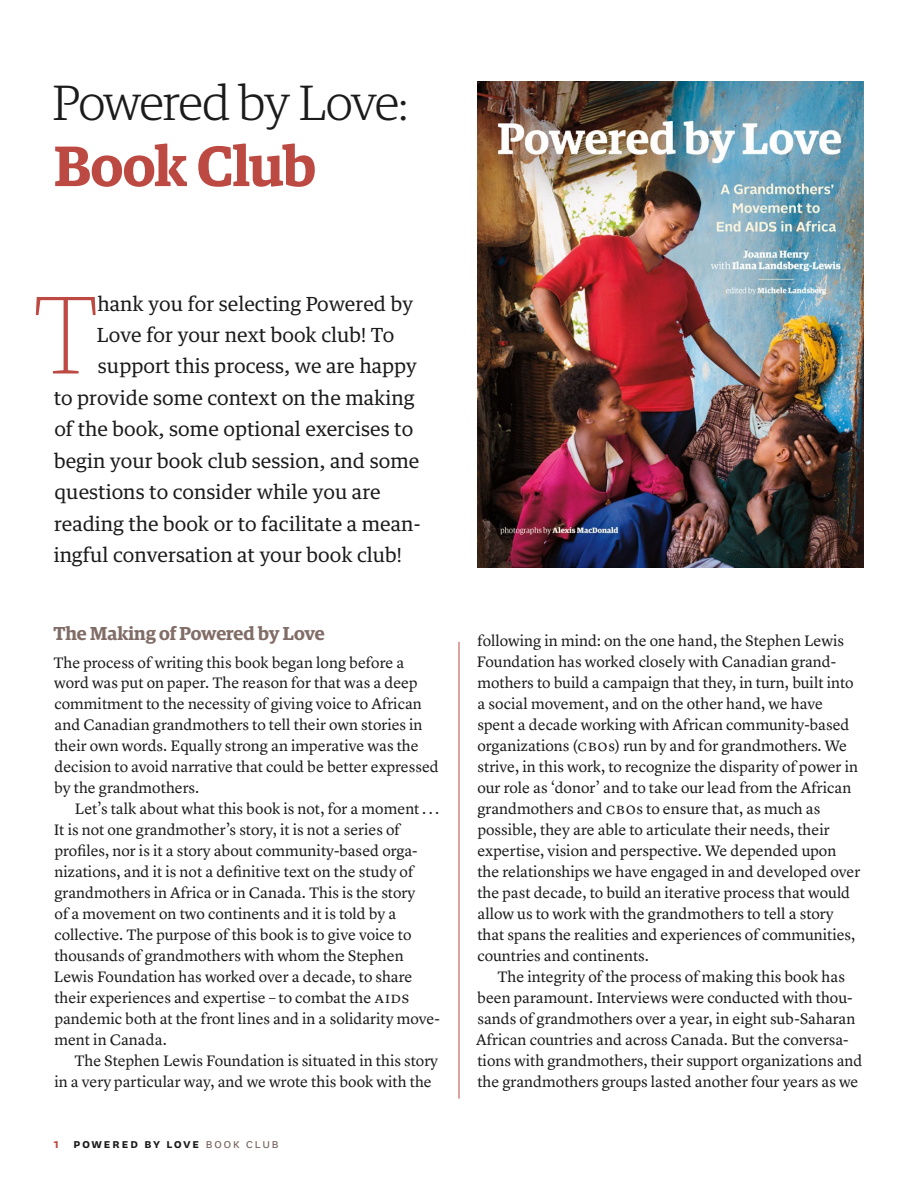
<style>
.page{position:relative;width:918px;height:1188px;background:#fff}
.page>*{position:absolute;margin:0;border:0;box-sizing:border-box;transform-origin:0 0}
.t1{font:100 110.4px "Guardian Egyp";color:#bd4943}
.t2{font:600 57px "Guardian Egyp";letter-spacing:-.015em;color:#bd4943}
.t3{font:300 49.5px "Guardian Egyp";letter-spacing:-.025em;color:#1c1b1b}
.t4{font:19.5px "Guardian Text Egyp";color:#1c1b1b}
.t5{font:600 18.75px "Guardian Egyp";letter-spacing:-.005em;color:#816d67}
.t6{font:15.75px/21px "Lyon Text";color:#1c1b1b}
.t7{font:600 14.25px "National";letter-spacing:.1em;color:#1c1b1b}
.s1{font-weight:700;color:#bd4943}
.s2{font-weight:400;color:#776560}
</style>
<div class="page">
<img style="left:477px;top:81px;width:387px;height:487px">
<hr style="left:459px;top:642px;width:1px;height:457px;background:#bd4943">
<h3 class="t3" style="left:53px;top:70px;width:357px">Powered by Love:</h3>
<h2 class="t2" style="left:54px;top:124px;width:263px">Book Club</h2>
<h1 class="t1" style="left:34px;top:265px;width:65px">T</h1>
<p class="t4" style="left:97px;top:287px;width:317px">hank you for selecting Powered by</p>
<p class="t4" style="left:97px;top:319px;width:299px">Love for your next book club! To</p>
<p class="t4" style="left:98px;top:350px;width:321px">support this process, we are happy</p>
<p class="t4" style="left:54px;top:382px;width:362px">to provide some context on the making</p>
<p class="t4" style="left:54px;top:413px;width:360px">of the book, some optional exercises to</p>
<p class="t4" style="left:54px;top:445px;width:367px">begin your book club session, and some</p>
<p class="t4" style="left:55px;top:476px;width:328px">questions to consider while you are</p>
<p class="t4" style="left:54px;top:508px;width:369px">reading the book or to facilitate a mean-</p>
<p class="t4" style="left:54px;top:539px;width:350px">ingful conversation at your book club!</p>
<p class="t5" style="left:53px;top:620px;width:273px">The Making of Powered by Love</p>
<p class="t6" style="left:53px;top:650px;width:387px">The process of writing this book began long before a word was put on paper. The reason for that was a deep commitment to the necessity of giving voice to African and Canadian grandmothers to tell their own stories in their own words. Equally strong an imperative was the decision to avoid narrative that could be better expressed by the grandmothers.</p>
<p class="t6" style="left:54px;top:797px;width:388px;text-indent:21px">Let’s talk about what this book is not, for a moment . . .<br>It is not one grandmother’s story, it is not a series of profiles, nor is it a story about community-based orga&shy;nizations, and it is not a definitive text on the study of grandmothers in Africa or in Canada. This is the story<br>of a movement on two continents and it is told by a collective. The purpose of this book is to give voice to thousands of grandmothers with whom the Stephen Lewis Foundation has worked over a decade, to share their experiences and expertise – to combat the AIDS pandemic both at the front lines and in a solidarity move&shy;ment in Canada.</p>
<p class="t6" style="left:54px;top:1049px;width:385px;text-indent:20px">The Stephen Lewis Foundation is situated in this story in a very particular way, and we wrote this book with the</p>
<p class="t7" style="left:54px;top:1133px;width:226px"><span class="s1">1</span> POWERED BY LOVE <span class="s2">BOOK CLUB</span></p>
<p class="t6" style="left:477px;top:629px;width:385px">following in mind: on the one hand, the Stephen Lewis Foundation has worked closely with Canadian grand&shy;mothers to build a campaign that they, in turn, built into a social movement, and on the other hand, we have spent a decade working with African community-based organizations (CBOs) run by and for grandmothers. We strive, in this work, to recognize the disparity of power in our role as ‘donor’ and to take our lead from the African grandmothers and CBOs to ensure that, as much as possible, they are able to articulate their needs, their expertise, vision and perspective. We depended upon the relationships we have engaged in and developed over the past decade, to build an iterative process that would allow us to work with the grandmothers to tell a story that spans the realities and experiences of communities, countries and continents.</p>
<p class="t6" style="left:476px;top:965px;width:388px;text-indent:21px">The integrity of the process of making this book has been paramount. Interviews were conducted with thou&shy;sands of grandmothers over a year, in eight sub-Saharan African countries and across Canada. But the conversa&shy;tions with grandmothers, their support organizations and the grandmothers groups lasted another four years as we</p>
</div>
